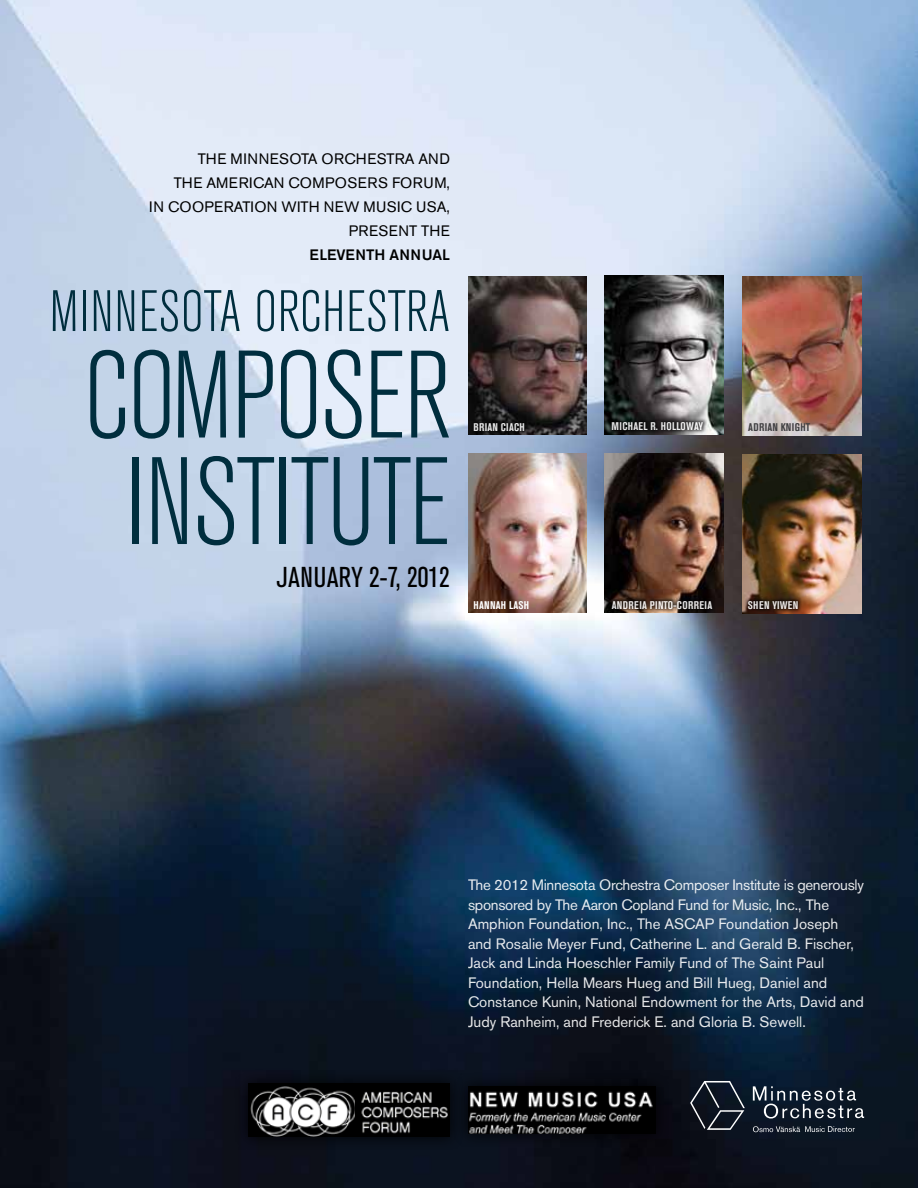
<style>
.page{position:relative;width:918px;height:1188px;background:#fff}
.page>*{position:absolute;margin:0;border:0;box-sizing:border-box;transform-origin:0 0}
.t1{font:300 condensed 123px/106.5px "Akzidenz Grotesk BE";letter-spacing:-.02em;color:#002e3e;text-align:center}
.t2{font:300 condensed 57.75px "Akzidenz Grotesk BE";letter-spacing:.01em;color:#002e3e}
.t3{font:condensed 28.5px "Akzidenz Grotesk BE";letter-spacing:.02em;color:#000}
.t4{font:15px/19.5px "Akzidenz Grotesk BE";color:#fff}
.t5{font:15px/24px "Akzidenz Grotesk BE";letter-spacing:.02em;color:#000;text-align:right}
.t6{font:500 15px "Akzidenz Grotesk BE";color:#000}
.t7{font:700 condensed 11.1px "Akzidenz Grotesk BE";letter-spacing:.025em;color:#fff}
.t8{font:700 condensed 11.1px "Akzidenz Grotesk BE";letter-spacing:.03em;color:#414042}
</style>
<div class="page">
<img style="left:0;top:0;width:918px;height:1188px">
<img style="left:468px;top:276px;width:119px;height:159px">
<div style="left:468px;top:417px;width:60px;height:18px;background:#000;opacity:.8"></div>
<img style="left:605px;top:275px;width:118px;height:159px">
<div style="left:607px;top:416px;width:100px;height:18px;background:#000;opacity:.8"></div>
<img style="left:742px;top:276px;width:119px;height:159px">
<img style="left:468px;top:453px;width:119px;height:159px">
<img style="left:605px;top:453px;width:118px;height:159px">
<div style="left:607px;top:594px;width:108px;height:18px;background:#000;opacity:.8"></div>
<img style="left:742px;top:454px;width:119px;height:159px">
<div style="left:743px;top:595px;width:58px;height:18px;background:#000;opacity:.8"></div>
<svg style="left:753px;top:1126px;width:102px;height:6px"></svg>
<svg style="left:690px;top:1081px;width:55px;height:49px;background:#29303b"></svg>
<svg style="left:753px;top:1086px;width:111px;height:33px;background:#394451"></svg>
<div style="left:232px;top:1067px;width:231px;height:83px;background:#0a0e19"></div>
<img style="left:248px;top:1084px;width:108px;height:53px">
<img style="left:356px;top:1084px;width:93px;height:53px">
<div style="left:451px;top:1070px;width:218px;height:77px;background:#080c14"></div>
<img style="left:468px;top:1086px;width:188px;height:48px">
<p class="t5" style="left:149px;top:147px;width:302px">THE MINNESOTA ORCHESTRA AND<br>THE AMERICAN COMPOSERS FORUM,<br>IN COOPERATION WITH NEW MUSIC USA,<br>PRESENT THE</p>
<p class="t6" style="left:310px;top:246px;width:142px">ELEVENTH ANNUAL</p>
<h2 class="t2" style="left:50px;top:280px;width:402px">MINNESOTA ORCHESTRA</h2>
<h1 class="t1" style="left:84px;top:346px;width:368px">COMPOSER<br>INSTITUTE</h1>
<h3 class="t3" style="left:277px;top:561px;width:175px">JANUARY 2-7, 2012</h3>
<p class="t7" style="left:473px;top:421px;width:53px">BRIAN CIACH</p>
<p class="t7" style="left:612px;top:420px;width:93px">MICHAEL R. HOLLOWAY</p>
<p class="t8" style="left:748px;top:421px;width:64px">ADRIAN KNIGHT</p>
<p class="t7" style="left:474px;top:598px;width:57px">HANNAH LASH</p>
<p class="t7" style="left:612px;top:598px;width:102px">ANDREIA PINTO-CORREIA</p>
<p class="t7" style="left:748px;top:599px;width:52px">SHEN YIWEN</p>
<p class="t4" style="left:468px;top:875px;width:398px">The 2012 Minnesota Orchestra Composer Institute is generously sponsored by The Aaron Copland Fund for Music, Inc., The Amphion Foundation, Inc., The ASCAP Foundation Joseph and Rosalie Meyer Fund, Catherine L. and Gerald B. Fischer, Jack and Linda Hoeschler Family Fund of The Saint Paul Foundation, Hella Mears Hueg and Bill Hueg, Daniel and Constance Kunin, National Endowment for the Arts, David and Judy Ranheim, and Frederick E. and Gloria B. Sewell.</p>
</div>
